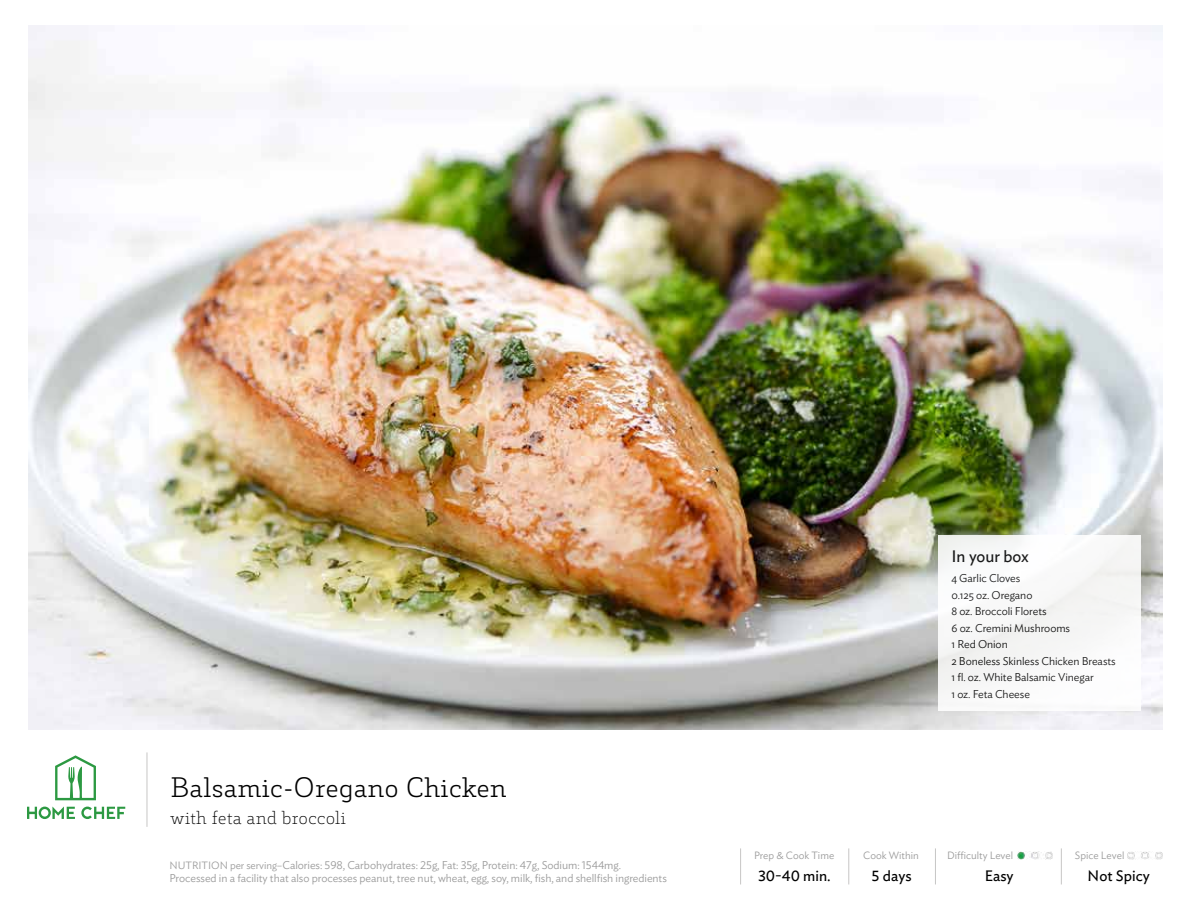
<style>
.page{position:relative;width:1188px;height:918px;background:#fff}
.page>*{position:absolute;margin:0;border:0;box-sizing:border-box;transform-origin:0 0}
.t1{font:300 27px "Decour";color:#000}
.t2{font:200 18px "Decour";color:#000}
.t3{font:16.5px "Ideal Sans";letter-spacing:-.005em;color:#000}
.t4{font:15px "Ideal Sans";color:#000}
.t5{font:300 11.25px/13.5px "Ideal Sans";letter-spacing:-.005em;color:#9a9a9a}
.t6{font:300 11.25px/16.5px "Ideal Sans";letter-spacing:-.005em;color:#000}
.t7{font:300 10.5px "Ideal Sans";color:#9a9a9a}
.s1{font-size:10.5px}
</style>
<div class="page">
<img style="left:29px;top:26px;width:1133px;height:704px">
<svg style="left:27px;top:807px;width:98px;height:12px"></svg>
<svg style="left:55px;top:755px;width:41px;height:45px"></svg>
<hr style="left:848px;top:848px;width:1px;height:36px;background:#c7c6c5">
<hr style="left:935px;top:848px;width:1px;height:36px;background:#c7c6c5">
<hr style="left:1061px;top:848px;width:1px;height:36px;background:#c7c6c5">
<hr style="left:740px;top:848px;width:1px;height:36px;background:#c7c6c5">
<hr style="left:147px;top:752px;width:1px;height:75px;background:#c7c6c5">
<div style="left:938px;top:535px;width:203px;height:176px;background:#f8f8f8"></div>
<img style="left:1018px;top:852px;width:34px;height:7px">
<img style="left:1128px;top:852px;width:34px;height:7px">
<h3 class="t3" style="left:951px;top:544px;width:79px">In your box</h3>
<p class="t6" style="left:951px;top:569px;width:166px">4 Garlic Cloves<br>0.125 oz. Oregano<br>8 oz. Broccoli Florets<br>6 oz. Cremini Mushrooms<br>1 Red Onion<br>2 Boneless Skinless Chicken Breasts<br>1 fl. oz. White Balsamic Vinegar<br>1 oz. Feta Cheese</p>
<h1 class="t1" style="left:170px;top:772px;width:338px">Balsamic-Oregano Chicken</h1>
<h2 class="t2" style="left:170px;top:807px;width:177px">with feta and broccoli</h2>
<p class="t5" style="left:170px;top:857px;width:499px"><span class="s1">NUTRITION per serving–</span>Calories: 598, Carbohydrates: 25g, Fat: 35g, Protein: 47g, Sodium: 1544mg.<br>Processed in a facility that also processes peanut, tree nut, wheat, egg, soy, milk, fish, and shellfish ingredients</p>
<h3 class="t4" style="left:758px;top:865px;width:74px">30-40 min.</h3>
<h3 class="t4" style="left:872px;top:864px;width:42px">5 days</h3>
<h3 class="t4" style="left:985px;top:865px;width:30px">Easy</h3>
<h3 class="t4" style="left:1088px;top:865px;width:64px">Not Spicy</h3>
<p class="t7" style="left:754px;top:847px;width:82px">Prep &amp; Cook Time</p>
<p class="t7" style="left:863px;top:847px;width:57px">Cook Within</p>
<p class="t7" style="left:947px;top:847px;width:68px">Difficulty Level</p>
<p class="t7" style="left:1075px;top:847px;width:51px">Spice Level</p>
</div>
